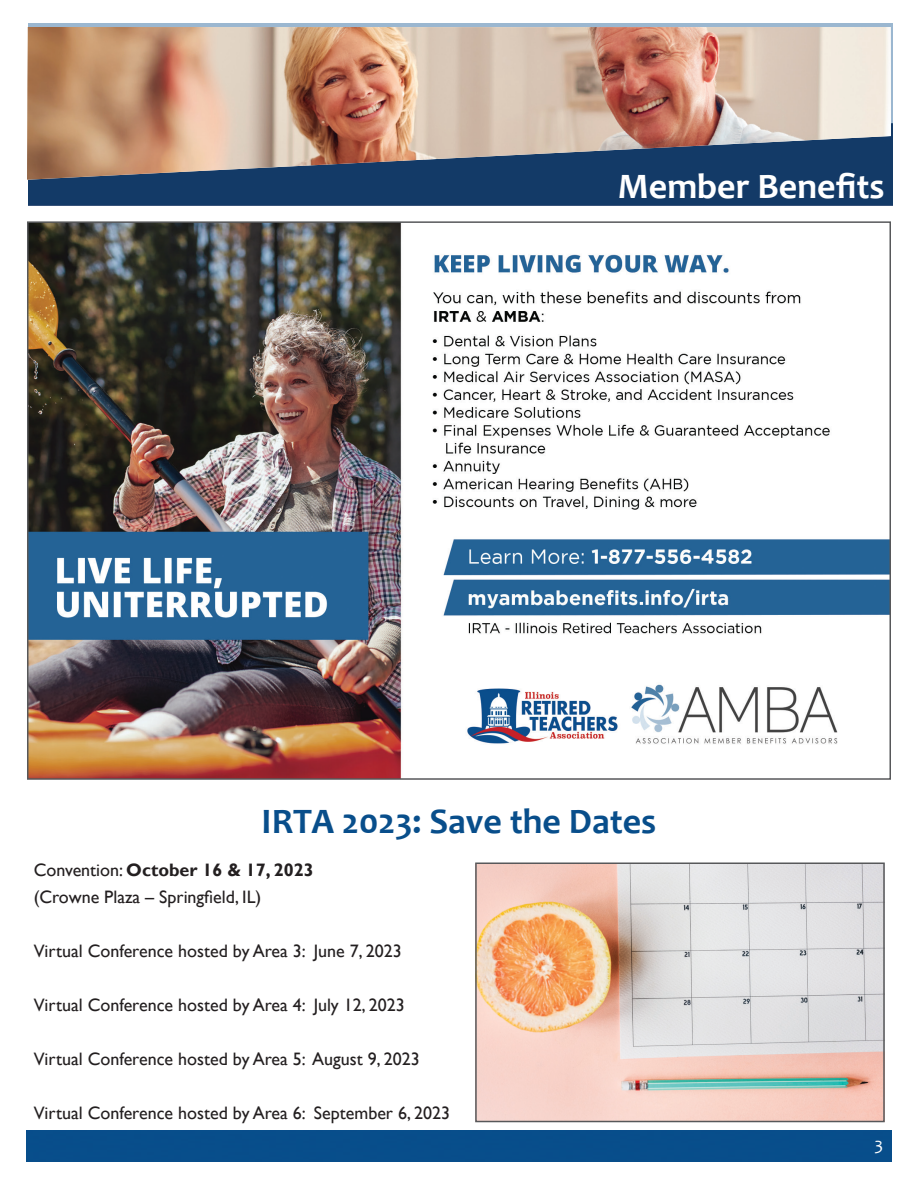
<style>
.page{position:relative;width:918px;height:1188px;background:#fff}
.page>*{position:absolute;margin:0;border:0;box-sizing:border-box;transform-origin:0 0}
.Paragraph_Style_1{font:700 36px "Candara";color:#084e8b}
.t1{font:700 36px "Candara";color:#fff}
.Paragraph_Style_1-2{font:18px/27px "Gill Sans";color:#231f20}
.t2{font:18px "Candara";color:#fff}
.s1{font-weight:700}
</style>
<div class="page">
<div style="left:27px;top:1131px;width:864px;height:30px;background:#084e8b"></div>
<img style="left:28px;top:24px;width:864px;height:181px">
<img style="left:27px;top:27px;width:864px;height:153px">
<img style="left:30px;top:224px;width:858px;height:553px">
<img style="left:478px;top:865px;width:404px;height:254px">
<div style="left:475px;top:862px;width:410px;height:260px;border:2px solid #57585a"></div>
<p class="t1" style="left:618px;top:164px;width:268px">Member Benefits</p>
<p class="Paragraph_Style_1" style="left:262px;top:799px;width:396px">IRTA 2023: Save the Dates</p>
<p class="Paragraph_Style_1-2" style="left:34px;top:857px;width:281px">Convention: <span class="s1">October 16 &amp; 17, 2023 </span>(Crowne Plaza – Springfield, IL)</p>
<p class="Paragraph_Style_1-2" style="left:34px;top:938px;width:370px">Virtual Conference hosted by Area 3: June 7, 2023</p>
<p class="Paragraph_Style_1-2" style="left:34px;top:992px;width:373px">Virtual Conference hosted by Area 4: July 12, 2023</p>
<p class="Paragraph_Style_1-2" style="left:34px;top:1046px;width:388px">Virtual Conference hosted by Area 5: August 9, 2023</p>
<p class="Paragraph_Style_1-2" style="left:34px;top:1100px;width:418px">Virtual Conference hosted by Area 6: September 6, 2023</p>
<p class="t2" style="left:874px;top:1133px;width:10px">3</p>
</div>
